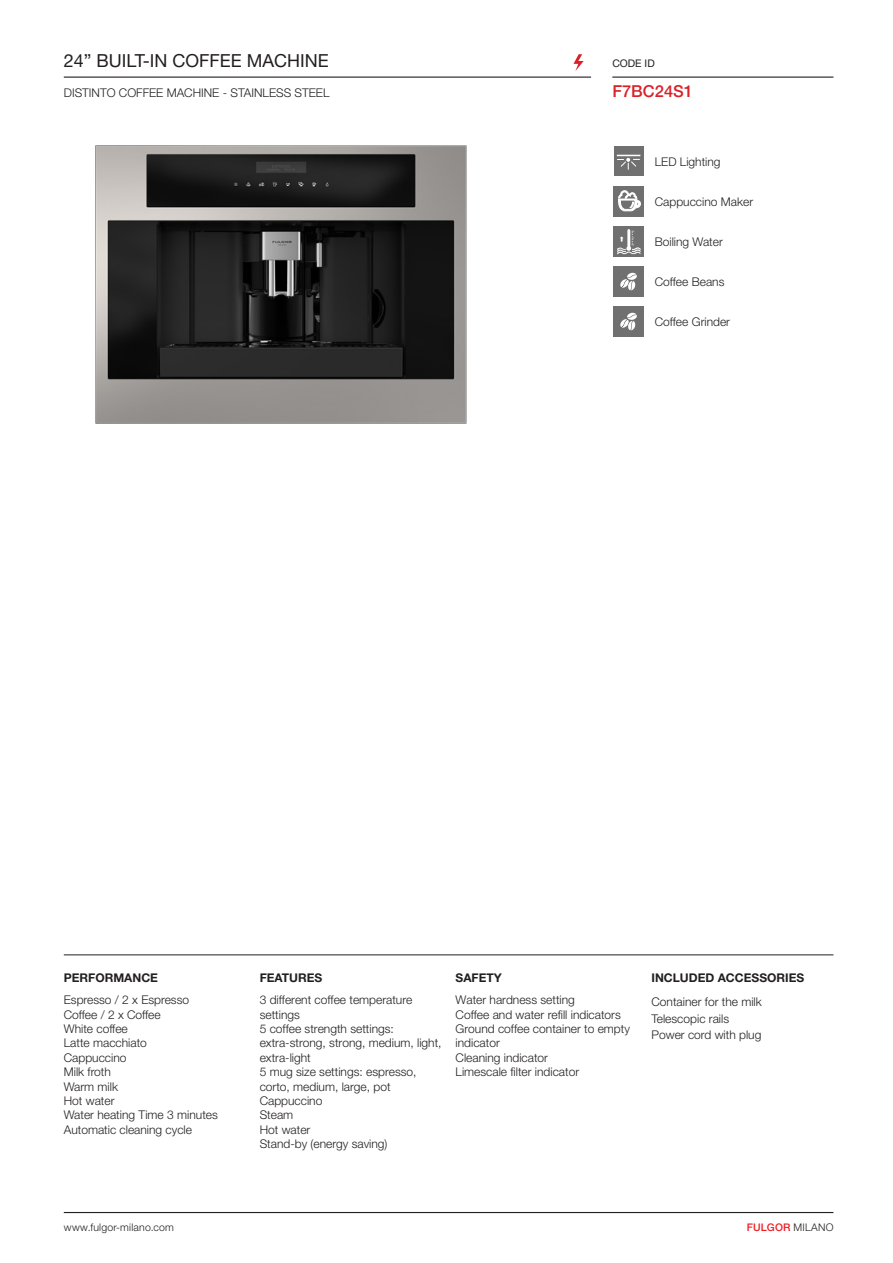
<style>
.page{position:relative;width:893px;height:1263px;background:#fff}
.page>*{position:absolute;margin:0;border:0;box-sizing:border-box;transform-origin:0 0}
.Nome_prodotto_2018{font:18px "Helvetica Neue LT Std";color:#231f20}
.Code_id_2018{font:500 16.5px "Helvetica Neue LT Std";color:#da2128}
.Testo_descrizione_pr{font:300 12px/14.4px "Helvetica Neue LT Std";color:#231f20}
.Descrizione_icone_20{font:300 12px "Helvetica Neue LT Std";color:#231f20}
.Testo_descrizioni_20{font:300 12px "Helvetica Neue LT Std";color:#231f20}
.Titoletti_2018{font:700 12px "Helvetica Neue LT Std";color:#231f20}
.Descrizione_sotto_il{font:300 12px "Helvetica Neue LT Std";color:#231f20}
.t1{font:300 10.5px "Helvetica Neue LT Std";letter-spacing:.02em;color:#231f20}
.t2{font:500 10.5px "Helvetica Neue LT Std";letter-spacing:.02em;color:#ee1d23}
.Code_id__dicitura_so{font:10.5px "Helvetica Neue LT Std";color:#231f20}
.s1{font-weight:300;color:#231f20}
</style>
<div class="page">
<hr style="left:64px;top:954px;width:769px;height:1px;background:#231f20">
<hr style="left:64px;top:77px;width:527px;height:1px;background:#231f20">
<hr style="left:612px;top:77px;width:221px;height:1px;background:#231f20">
<svg style="left:573px;top:54px;width:11px;height:17px"></svg>
<div style="left:614px;top:146px;width:29px;height:29px;background:#707070"></div>
<svg style="left:617px;top:155px;width:23px;height:14px"></svg>
<div style="left:613px;top:186px;width:31px;height:31px;background:#707070"></div>
<svg style="left:618px;top:190px;width:23px;height:21px"></svg>
<div style="left:613px;top:226px;width:31px;height:31px;background:#707070"></div>
<svg style="left:617px;top:229px;width:23px;height:25px"></svg>
<div style="left:613px;top:266px;width:31px;height:31px;background:#707070"></div>
<svg style="left:620px;top:272px;width:17px;height:18px"></svg>
<div style="left:613px;top:306px;width:31px;height:31px;background:#707070"></div>
<svg style="left:620px;top:312px;width:17px;height:18px"></svg>
<img style="left:95px;top:145px;width:372px;height:279px">
<hr style="left:64px;top:1212px;width:769px;height:1px;background:#231f20">
<p class="Nome_prodotto_2018" style="left:64px;top:50px;width:267px">24” BUILT-IN COFFEE MACHINE</p>
<p class="Descrizione_sotto_il" style="left:64px;top:85px;width:267px">DISTINTO COFFEE MACHINE - STAINLESS STEEL</p>
<p class="Code_id__dicitura_so" style="left:612px;top:57px;width:44px">CODE ID</p>
<p class="Code_id_2018" style="left:612px;top:81px;width:82px">F7BC24S1</p>
<p class="Descrizione_icone_20" style="left:655px;top:154px;width:67px">LED Lighting</p>
<p class="Descrizione_icone_20" style="left:655px;top:194px;width:100px">Cappuccino Maker</p>
<p class="Descrizione_icone_20" style="left:655px;top:234px;width:70px">Boiling Water</p>
<p class="Descrizione_icone_20" style="left:655px;top:274px;width:71px">Coffee Beans</p>
<p class="Descrizione_icone_20" style="left:655px;top:314px;width:77px">Coffee Grinder</p>
<p class="Titoletti_2018" style="left:64px;top:971px;width:96px">PERFORMANCE</p>
<p class="Testo_descrizione_pr" style="left:64px;top:992px;width:127px">Espresso / 2 x Espresso</p>
<p class="Testo_descrizione_pr" style="left:64px;top:1007px;width:98px">Coffee / 2 x Coffee</p>
<p class="Testo_descrizione_pr" style="left:64px;top:1021px;width:66px">White coffee</p>
<p class="Testo_descrizione_pr" style="left:64px;top:1036px;width:85px">Latte macchiato</p>
<p class="Testo_descrizione_pr" style="left:64px;top:1050px;width:64px">Cappuccino</p>
<p class="Testo_descrizione_pr" style="left:64px;top:1064px;width:49px">Milk froth</p>
<p class="Testo_descrizione_pr" style="left:64px;top:1079px;width:56px">Warm milk</p>
<p class="Testo_descrizione_pr" style="left:64px;top:1093px;width:52px">Hot water</p>
<p class="Testo_descrizione_pr" style="left:64px;top:1108px;width:156px">Water heating Time 3 minutes</p>
<p class="Testo_descrizione_pr" style="left:64px;top:1122px;width:130px">Automatic cleaning cycle</p>
<p class="Titoletti_2018" style="left:260px;top:971px;width:64px">FEATURES</p>
<p class="Testo_descrizione_pr" style="left:260px;top:992px;width:154px">3 different coffee temperature settings</p>
<p class="Testo_descrizione_pr" style="left:260px;top:1021px;width:183px">5 coffee strength settings: extra-strong, strong, medium, light, extra-light</p>
<p class="Testo_descrizione_pr" style="left:260px;top:1064px;width:158px">5 mug size settings: espresso, corto, medium, large, pot</p>
<p class="Testo_descrizione_pr" style="left:260px;top:1093px;width:64px">Cappuccino</p>
<p class="Testo_descrizione_pr" style="left:260px;top:1108px;width:35px">Steam</p>
<p class="Testo_descrizione_pr" style="left:260px;top:1122px;width:52px">Hot water</p>
<p class="Testo_descrizione_pr" style="left:260px;top:1136px;width:129px">Stand-by (energy saving)</p>
<p class="Titoletti_2018" style="left:456px;top:971px;width:48px">SAFETY</p>
<p class="Testo_descrizione_pr" style="left:456px;top:992px;width:121px">Water hardness setting</p>
<p class="Testo_descrizione_pr" style="left:456px;top:1007px;width:167px">Coffee and water refill indicators</p>
<p class="Testo_descrizione_pr" style="left:456px;top:1021px;width:176px">Ground coffee container to empty indicator</p>
<p class="Testo_descrizione_pr" style="left:456px;top:1050px;width:94px">Cleaning indicator</p>
<p class="Testo_descrizione_pr" style="left:456px;top:1064px;width:125px">Limescale filter indicator</p>
<p class="Titoletti_2018" style="left:651px;top:971px;width:154px">INCLUDED ACCESSORIES</p>
<p class="Testo_descrizioni_20" style="left:651px;top:995px;width:112px">Container for the milk</p>
<p class="Testo_descrizioni_20" style="left:651px;top:1011px;width:79px">Telescopic rails</p>
<p class="Testo_descrizioni_20" style="left:651px;top:1028px;width:111px">Power cord with plug</p>
<p class="t1" style="left:64px;top:1220px;width:112px">www.fulgor-milano.com</p>
<p class="t2" style="left:747px;top:1220px;width:88px">FULGOR <span class="s1">MILANO</span></p>
</div>
